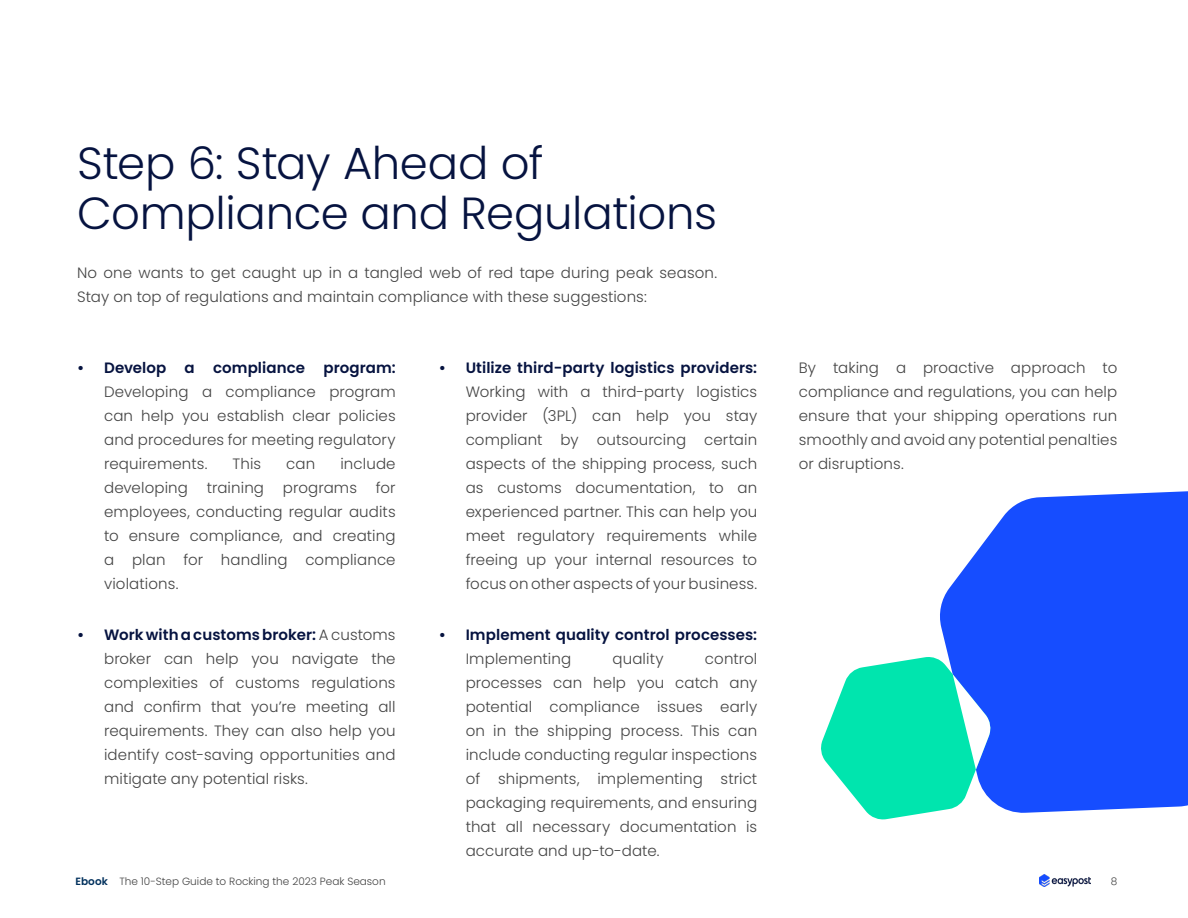
<style>
.page{position:relative;width:1188px;height:918px;background:#fff}
.page>*{position:absolute;margin:0;border:0;box-sizing:border-box;transform-origin:0 0}
.Heading_2{font:300 45px/49.5px "Poppins";letter-spacing:-.005em;color:#061340}
.Paragraph{font:300 15px/24px "Poppins";letter-spacing:.01em;color:#444;text-align:justify}
.t1{font:600 15px/24px "Poppins";letter-spacing:.005em;color:#061340}
.t2{font:300 10.5px "Poppins";color:#444}
.s1{font-weight:600;color:#061340}
.s2{font-weight:300;color:#444}
.s3{font-weight:600;color:#00305c}
</style>
<div class="page">
<img style="left:1039px;top:875px;width:52px;height:12px">
<svg style="left:940px;top:491px;width:248px;height:322px;background:#295cff"></svg>
<svg style="left:821px;top:656px;width:171px;height:164px"></svg>
<p class="Heading_2" style="left:77px;top:139px;width:642px">Step 6: Stay Ahead of<br>Compliance and Regulations</p>
<p class="Paragraph" style="left:77px;top:260px;width:642px">No one wants to get caught up in a tangled web of red tape during peak season.<br>Stay on top of regulations and maintain compliance with these suggestions:</p>
<p class="Paragraph" style="left:104px;top:356px;width:293px;text-indent:-27px"><span class="s1">• Develop a compliance program:<br></span>Developing a compliance program can help you establish clear policies and procedures for meeting regulatory requirements.</p>
<p class="Paragraph" style="left:233px;top:452px;width:30px">This</p>
<p class="Paragraph" style="left:286px;top:452px;width:31px">can</p>
<p class="Paragraph" style="left:340px;top:452px;width:57px">include</p>
<p class="Paragraph" style="left:104px;top:476px;width:293px;text-indent:272px">for employees, conducting regular audits to ensure compliance, and creating a plan for handling compliance violations.</p>
<p class="Paragraph" style="left:104px;top:623px;width:293px;text-indent:-27px"><span class="s1">• Work with a customs broker:</span> A customs broker can help you navigate the complexities of customs regulations and confirm that you’re meeting all requirements. They can also help you identify cost-saving opportunities and mitigate any potential risks.</p>
<p class="Paragraph" style="left:104px;top:476px;width:85px">developing</p>
<p class="Paragraph" style="left:207px;top:476px;width:59px">training</p>
<p class="Paragraph" style="left:283px;top:476px;width:76px">programs</p>
<p class="Paragraph" style="left:466px;top:356px;width:293px;text-indent:-27px"><span class="s1">• Utilize third-party logistics providers:<br></span>Working with a third-party logistics provider (3PL) can help you stay compliant by outsourcing certain aspects of the shipping process, such as customs documentation, to an experienced partner. This can help you meet regulatory requirements while freeing up your internal resources to focus on other aspects of your business.</p>
<p class="t1" style="left:466px;top:623px;width:293px;text-indent:-27px">• Implement quality control processes:<br><span class="s2">Implementing</span></p>
<p class="Paragraph" style="left:613px;top:647px;width:53px">quality</p>
<p class="Paragraph" style="left:466px;top:647px;width:293px;text-indent:239px">control processes can help you catch any potential compliance issues early on in the shipping process. This can include conducting regular inspections of shipments, implementing strict packaging requirements, and ensuring that all necessary documentation is accurate and up-to-date.</p>
<p class="Paragraph" style="left:799px;top:356px;width:320px">By taking a proactive approach to compliance and regulations, you can help ensure that your shipping operations run smoothly and avoid any potential penalties or disruptions.</p>
<p class="t2" style="left:76px;top:875px;width:312px"><span class="s3">Ebook</span> The 10-Step Guide to Rocking the 2023 Peak Season</p>
<p class="t2" style="left:1111px;top:875px;width:8px">8</p>
</div>
